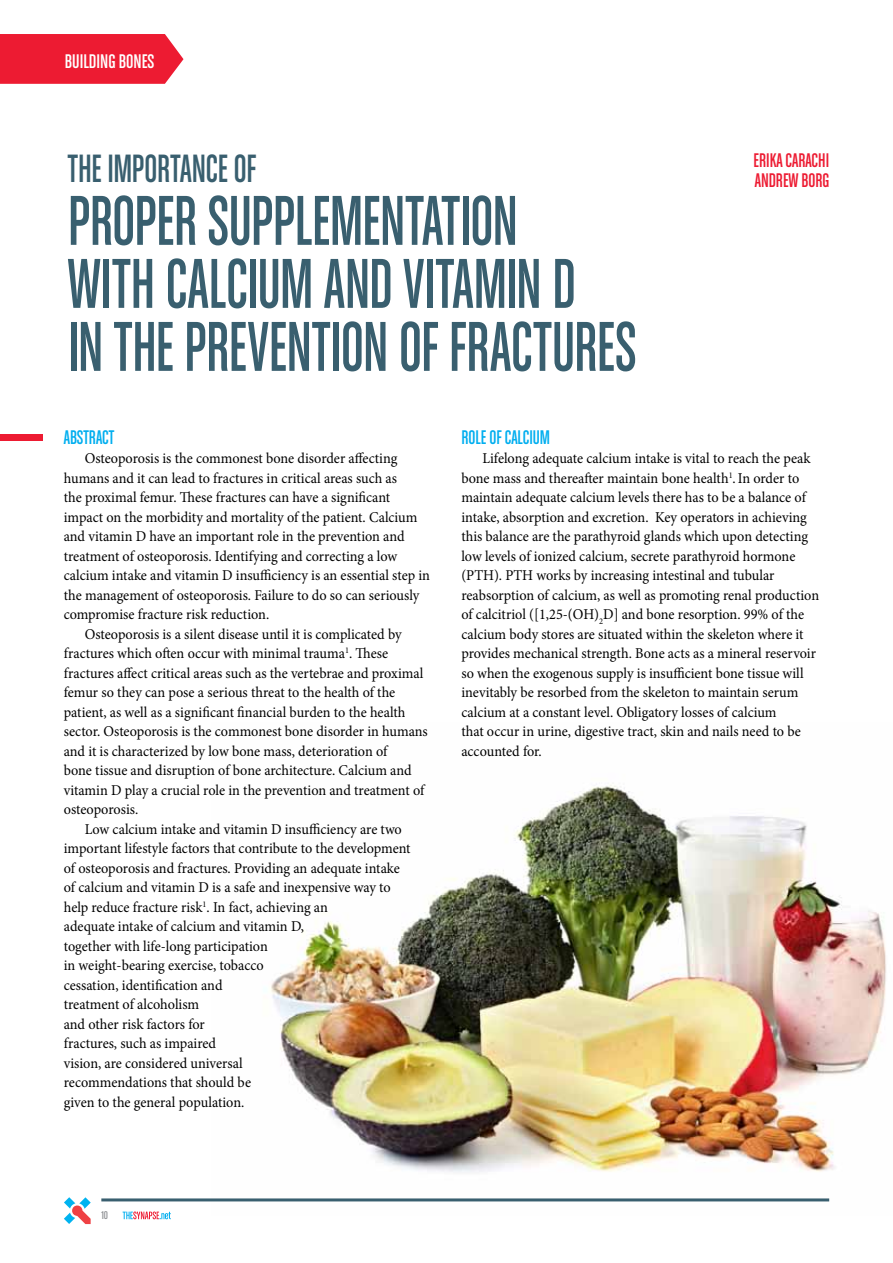
<style>
.page{position:relative;width:893px;height:1263px;background:#fff}
.page>*{position:absolute;margin:0;border:0;box-sizing:border-box;transform-origin:0 0}
.t1{font:75px/63px "Chalet Comprime Cologne Sixty";letter-spacing:.005em;color:#395f6f;scale:.88 1}
.t2{font:42px "Chalet Comprime Cologne Sixty";color:#395f6f;scale:.88 1}
.t3{font:21px/19.5px "Chalet Comprime Cologne Eighty";color:#ed1b32;scale:.95 1}
.t4{font:21px "Chalet Comprime Cologne Eighty";color:#00aeef;scale:.95 1}
.t5{font:21px "Chalet Comprime Cologne Sixty";color:#fff}
.t6{font:15px/19.5px "Minion Pro";color:#000;scale:.95 1}
.t7{font:12px "Chalet Comprime Cologne Sixty";color:#939598}
</style>
<div class="page">
<img style="left:211px;top:785px;width:675px;height:417px">
<svg style="left:0;top:34px;width:184px;height:50px;background:#ed273d"></svg>
<div style="left:0;top:434px;width:43px;height:7px;background:#ed1b32"></div>
<svg style="left:123px;top:1211px;width:48px;height:8px"></svg>
<hr style="left:101px;top:1198px;width:728px;height:3px;background:#395f6f">
<svg style="left:64px;top:1197px;width:27px;height:27px"></svg>
<h3 class="t5" style="left:65px;top:49px;width:84px">BUILDING BONES</h3>
<h2 class="t2" style="left:68px;top:145px;width:212px">THE IMPORTANCE OF</h2>
<h1 class="t1" style="left:68px;top:188px;width:599px">PROPER SUPPLEMENTATION<br>WITH CALCIUM AND VITAMIN D<br>IN THEPREVENTION OF FRACTURES</h1>
<h3 class="t3" style="left:754px;top:150px;width:81px">ERIKA CARACHI<br>ANDREW BORG</h3>
<h3 class="t4" style="left:64px;top:425px;width:55px">ABSTRACT</h3>
<p class="t6" style="left:85px;top:449px;width:331px">Osteoporosis is the commonest bone disorder affecting</p>
<p class="t6" style="left:64px;top:468px;width:352px">humans and it can lead to fractures in critical areas such as</p>
<p class="t6" style="left:64px;top:488px;width:345px">the proximal femur. These fractures can have a significant</p>
<p class="t6" style="left:64px;top:507px;width:374px">impact on the morbidity and mortality of the patient. Calcium</p>
<p class="t6" style="left:64px;top:527px;width:360px">and vitamin D have an important role in the prevention and</p>
<p class="t6" style="left:64px;top:546px;width:353px">treatment of osteoporosis. Identifying and correcting a low</p>
<p class="t6" style="left:64px;top:566px;width:387px">calcium intake and vitamin D insufficiency is an essential step in</p>
<p class="t6" style="left:64px;top:585px;width:376px">the management of osteoporosis. Failure to do so can seriously</p>
<p class="t6" style="left:64px;top:605px;width:218px">compromise fracture risk reduction.</p>
<p class="t6" style="left:85px;top:624px;width:335px">Osteoporosis is a silent disease until it is complicated by</p>
<p class="t6" style="left:64px;top:644px;width:343px">fractures which often occur with minimal trauma<sup>1</sup>. These</p>
<p class="t6" style="left:64px;top:663px;width:380px">fractures affect critical areas such as the vertebrae and proximal</p>
<p class="t6" style="left:64px;top:683px;width:350px">femur so they can pose a serious threat to the health of the</p>
<p class="t6" style="left:64px;top:702px;width:361px">patient, as well as a significant financial burden to the health</p>
<p class="t6" style="left:64px;top:722px;width:385px">sector. Osteoporosis is the commonest bone disorder in humans</p>
<p class="t6" style="left:64px;top:741px;width:342px">and it is characterized by low bone mass, deterioration of</p>
<p class="t6" style="left:64px;top:761px;width:368px">bone tissue and disruption of bone architecture. Calcium and</p>
<p class="t6" style="left:64px;top:780px;width:381px">vitamin D play a crucial role in the prevention and treatment of</p>
<p class="t6" style="left:64px;top:800px;width:80px">osteoporosis.</p>
<p class="t6" style="left:85px;top:819px;width:335px">Low calcium intake and vitamin D insufficiency are two</p>
<p class="t6" style="left:64px;top:839px;width:367px">important lifestyle factors that contribute to the development</p>
<p class="t6" style="left:64px;top:858px;width:355px">of osteoporosis and fractures. Providing an adequate intake</p>
<p class="t6" style="left:64px;top:878px;width:346px">of calcium and vitamin D is a safe and inexpensive way to</p>
<p class="t6" style="left:64px;top:897px;width:279px">help reduce fracture risk<sup>1</sup>. In fact, achieving an</p>
<p class="t6" style="left:64px;top:917px;width:255px">adequate intake of calcium and vitamin D,</p>
<p class="t6" style="left:64px;top:936px;width:216px">together with life-long participation</p>
<p class="t6" style="left:64px;top:956px;width:212px">in weight-bearing exercise, tobacco</p>
<p class="t6" style="left:64px;top:975px;width:169px">cessation, identification and</p>
<p class="t6" style="left:64px;top:995px;width:144px">treatment of alcoholism</p>
<p class="t6" style="left:64px;top:1014px;width:150px">and other risk factors for</p>
<p class="t6" style="left:64px;top:1034px;width:162px">fractures, such as impaired</p>
<p class="t6" style="left:64px;top:1053px;width:190px">vision, are considered universal</p>
<p class="t6" style="left:64px;top:1073px;width:199px">recommendations that should be</p>
<p class="t6" style="left:64px;top:1092px;width:192px">given to the general population.</p>
<h3 class="t4" style="left:461px;top:425px;width:93px">ROLE OF CALCIUM</h3>
<p class="t6" style="left:461px;top:449px;width:378px;text-indent:21px">Lifelong adequate calcium intake is vital to reach the peak bone mass and thereafter maintain bone health<sup>1</sup>.In order to maintain adequate calcium levels there has to be a balance of intake, absorption and excretion. Key operators in achieving this balance are the parathyroid glands which upon detecting low levels of ionized calcium, secrete parathyroid hormone (PTH). PTH works by increasing intestinal and tubular reabsorption of calcium, as well as promoting renal production of calcitriol ([1,25-(OH)<sub>2</sub>D] and bone resorption. 99% of the calcium body stores are situated within the skeleton where it provides mechanical strength. Bone acts as a mineral reservoir so when the exogenous supply is insufficient bone tissue will inevitably be resorbed from the skeleton to maintain serum calcium at a constant level. Obligatory losses of calcium<br>that occur in urine, digestive tract, skin and nails need to be accounted for.</p>
<p class="t7" style="left:101px;top:1209px;width:8px">10</p>
</div>
